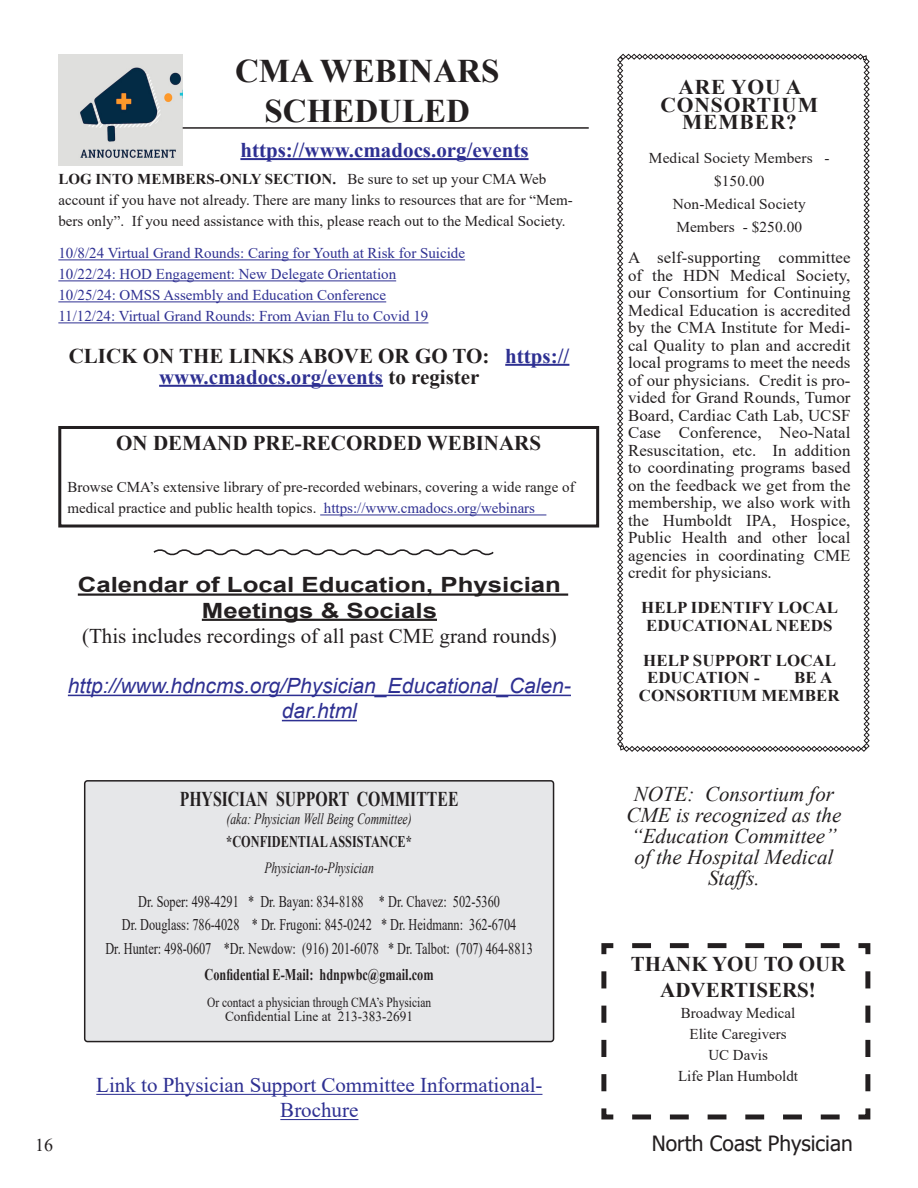
<style>
.page{position:relative;width:918px;height:1188px;background:#fff}
.page>*{position:absolute;margin:0;border:0;box-sizing:border-box;transform-origin:0 0}
.Article_Title{font:700 33px/39.6px "Times New Roman";color:#231f20;text-align:center}
.Author_Name{font:700 21px/21px "Times New Roman";color:#231f20;text-align:center}
.Body_text{font:italic 21px/21px "Times New Roman";color:#231f20;text-align:center}
.Article_Title-2{font:italic 21px/25.2px "Arial";color:#2e3092;text-align:center}
.t1{font:21px/25.2px "Times New Roman";color:#2e3092;text-align:center}
.Author_Name-2{font:700 21px/25.2px "Arial";color:#231f20;text-align:center;scale:1.23 1}
.Article_Title-3{font:21px "Times New Roman";color:#231f20}
.t2{font:700 21px "Times New Roman";color:#2e3092}
.Author_Name-3{font:700 21px "Times New Roman";color:#231f20;scale:.75 1}
.Body_text-2{font:700 21px "Times New Roman";letter-spacing:.04em;color:#231f20}
.t3{font:21px "Tahoma";color:#231f20}
.t4{font:18px "Times New Roman";color:#231f20}
.Body_text-3{font:16.5px/17.5px "Times New Roman";letter-spacing:.005em;color:#231f20;text-align:justify}
.Body_text-4{font:700 16.5px/17.5px "Times New Roman";letter-spacing:.005em;color:#231f20}
.t5{font:16.35px "Times New Roman";color:#231f20;scale:.75 1}
.t6{font:700 16.35px "Times New Roman";color:#231f20;scale:.75 1}
.t7{font:italic 15.6px "Times New Roman";color:#231f20;scale:.75 1}
.Body_text-5{font:15px/21px "Times New Roman";color:#231f20}
.Body_text-6{font:15px "Times New Roman";color:#2e3092}
.t8{font:700 15px "Times New Roman";color:#231f20}
.t9{font:13.95px "Times New Roman";color:#231f20;scale:.82 1}
.t10{font:13.95px "Times New Roman";color:#231f20;scale:.95 1}
.s1{font-weight:400}
.s2{color:#2e3092}
</style>
<div class="page">
<svg style="left:601px;top:943px;width:270px;height:177px"></svg>
<svg style="left:617px;top:54px;width:253px;height:698px"></svg>
<img style="left:58px;top:54px;width:125px;height:111px">
<hr style="left:240px;top:158px;width:289px;height:2px;background:#2e3092">
<hr style="left:505px;top:364px;width:64px;height:2px;background:#2e3092">
<hr style="left:159px;top:385px;width:224px;height:2px;background:#2e3092">
<hr style="left:78px;top:593px;width:490px;height:3px;background:#231f20">
<hr style="left:202px;top:619px;width:235px;height:2px;background:#231f20">
<hr style="left:68px;top:695px;width:503px;height:1px;background:#2e3092">
<hr style="left:282px;top:720px;width:75px;height:1px;background:#2e3092">
<hr style="left:320px;top:515px;width:226px;height:1px;background:#2e3092">
<div style="left:58px;top:426px;width:541px;height:102px;border:3px solid #231f20"></div>
<div style="left:85px;top:781px;width:469px;height:261px;background:#e6e7e9;border-radius:3px"></div>
<div style="left:84px;top:780px;width:470px;height:262px;border:2px solid #231f20;border-radius:3px"></div>
<hr style="left:183px;top:127px;width:406px;height:2px;background:#231f20">
<hr style="left:58px;top:260px;width:407px;height:1px;background:#2e3092">
<hr style="left:58px;top:281px;width:338px;height:1px;background:#2e3092">
<hr style="left:58px;top:302px;width:328px;height:1px;background:#2e3092">
<hr style="left:58px;top:323px;width:370px;height:1px;background:#2e3092">
<svg style="left:153px;top:549px;width:341px;height:7px"></svg>
<hr style="left:96px;top:1094px;width:446px;height:1px;background:#2e3092">
<hr style="left:280px;top:1119px;width:78px;height:1px;background:#2e3092">
<p class="Article_Title" style="left:235px;top:50px;width:266px">CMA WEBINARS<br>SCHEDULED</p>
<p class="t2" style="left:240px;top:135px;width:290px">https://www.cmadocs.org/events</p>
<p class="t8" style="left:58px;top:168px;width:490px">LOG INTO MEMBERS-ONLY SECTION. <span class="s1">Be sure to set up your CMA Web</span></p>
<p class="Body_text-5" style="left:58px;top:189px;width:516px">account if you have not already. There are many links to resources that are for “Mem&shy;bers only”. If you need assistance with this, please reach out to the Medical Society.</p>
<p class="Body_text-6" style="left:58px;top:243px;width:408px">10/8/24 Virtual Grand Rounds: Caring for Youth at Risk for Suicide</p>
<p class="Body_text-6" style="left:58px;top:264px;width:339px">10/22/24: HOD Engagement: New Delegate Orientation</p>
<p class="Body_text-6" style="left:58px;top:285px;width:329px">10/25/24: OMSS Assembly and Education Conference</p>
<p class="Body_text-6" style="left:58px;top:306px;width:372px">11/12/24: Virtual Grand Rounds: From Avian Flu to Covid 19</p>
<p class="Author_Name" style="left:69px;top:344px;width:502px">CLICK ON THE LINKS ABOVE OR GO TO: <span class="s2">https:// www.cmadocs.org/events</span> to register</p>
<p class="Author_Name" style="left:116px;top:432px;width:426px">ON DEMAND PRE-RECORDED WEBINARS</p>
<p class="Body_text-5" style="left:67px;top:476px;width:509px">Browse CMA’s extensive library of pre-recorded webinars, covering a wide range of medical practice and public health topics. <span class="s2">https://www.cmadocs.org/webinars</span></p>
<p class="Author_Name-2" style="left:78px;top:573px;width:394px">Calendar of Local Education, Physician<br>Meetings &amp; Socials</p>
<p class="Article_Title-3" style="left:82px;top:621px;width:476px">(This includes recordings of all past CME grand rounds)</p>
<p class="Article_Title-2" style="left:68px;top:674px;width:505px">http://www.hdncms.org/Physician_Educational_Calen&shy;dar.html</p>
<p class="Author_Name-3" style="left:180px;top:784px;width:373px">PHYSICIAN SUPPORT COMMITTEE</p>
<p class="t7" style="left:227px;top:808px;width:248px">(aka: Physician Well Being Committee)</p>
<p class="t6" style="left:226px;top:829px;width:249px">*CONFIDENTIAL ASSISTANCE*</p>
<p class="t7" style="left:264px;top:857px;width:147px">Physician-to-Physician</p>
<p class="t5" style="left:138px;top:890px;width:484px">Dr. Soper: 498-4291 * Dr. Bayan: 834-8188 * Dr. Chavez: 502-5360</p>
<p class="t5" style="left:122px;top:913px;width:527px">Dr. Douglass: 786-4028 * Dr. Frugoni: 845-0242 * Dr. Heidmann: 362-6704</p>
<p class="t5" style="left:105px;top:937px;width:571px">Dr. Hunter: 498-0607 *Dr. Newdow: (916) 201-6078 * Dr. Talbot: (707) 464-8813</p>
<p class="t6" style="left:205px;top:963px;width:307px">Confidential E-Mail: hdnpwbc@gmail.com</p>
<p class="t9" style="left:207px;top:993px;width:275px">Or contact a physician through CMA’s Physician</p>
<p class="t10" style="left:225px;top:1007px;width:199px">Confidential Line at 213-383-2691</p>
<p class="t1" style="left:96px;top:1072px;width:448px">Link to Physician Support Committee Informational-<br>Brochure</p>
<p class="Body_text-2" style="left:678px;top:72px;width:124px">ARE YOU A</p>
<p class="Body_text-2" style="left:661px;top:90px;width:159px">CONSORTIUM</p>
<p class="Body_text-2" style="left:682px;top:107px;width:116px">MEMBER?</p>
<p class="Body_text-5" style="left:649px;top:146px;width:182px;line-height:23px;text-align:center">Medical Society Members - $150.00</p>
<p class="Body_text-5" style="left:673px;top:193px;width:135px">Non-Medical Society</p>
<p class="Body_text-5" style="left:676px;top:216px;width:127px">Members - $250.00</p>
<p class="Body_text-3" style="left:628px;top:248px;width:224px">A self-supporting committee of the HDN Medical Society, our Consortium for Continuing Medical Education is accredited by the CMA Institute for Medi&shy;cal Quality to plan and accredit local programs to meet the needs of our physicians. Credit is pro&shy;vided for Grand Rounds, Tumor Board, Cardiac Cath Lab, UCSF Case Conference, Neo-Natal Resuscitation, etc. In addition to coordinating programs based on the feedback we get from the membership, we also work with the Humboldt IPA, Hospice, Public Health and other local agencies in coordinating CME credit for physicians.</p>
<p class="Body_text-4" style="left:641px;top:598px;width:198px">HELP IDENTIFY LOCAL</p>
<p class="Body_text-4" style="left:646px;top:616px;width:188px">EDUCATIONAL NEEDS</p>
<p class="Body_text-4" style="left:643px;top:651px;width:194px">HELP SUPPORT LOCAL<br>EDUCATION -</p>
<p class="Body_text-4" style="left:639px;top:668px;width:203px;text-indent:155px">BE A<br>CONSORTIUM MEMBER</p>
<p class="Body_text" style="left:626px;top:783px;width:217px">NOTE: Consortium for<br>CME is recognized as the</p>
<p class="Body_text" style="left:631px;top:825px;width:207px">“Education Committee” of the Hospital Medical<br>Staffs.</p>
<p class="Author_Name" style="left:631px;top:953px;width:216px">THANK YOU TO OUR</p>
<p class="Author_Name" style="left:660px;top:978px;width:157px">ADVERTISERS!</p>
<p class="Body_text-5" style="left:681px;top:1002px;width:116px">Broadway Medical</p>
<p class="Body_text-5" style="left:690px;top:1023px;width:99px">Elite Caregivers</p>
<p class="Body_text-5" style="left:708px;top:1044px;width:61px">UC Davis</p>
<p class="Body_text-5" style="left:678px;top:1065px;width:122px">Life Plan Humboldt</p>
<p class="t4" style="left:35px;top:1132px;width:19px">16</p>
<p class="t3" style="left:652px;top:1129px;width:203px">North Coast Physician</p>
</div>
